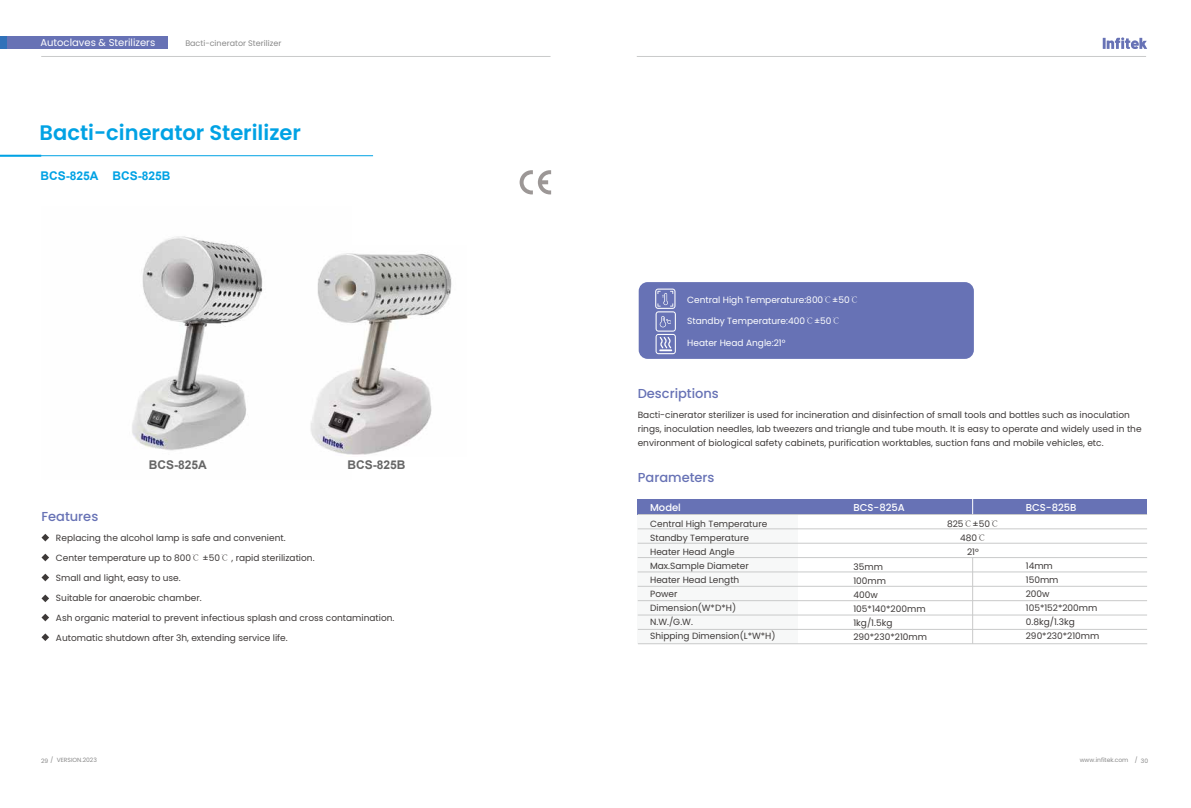
<style>
.page{position:relative;width:1191px;height:808px;background:#fff}
.page>*{position:absolute;margin:0;border:0;box-sizing:border-box;transform-origin:0 0}
.t1{font:600 21px "Poppins";color:#00a2e4}
.t2{font:500 13px "Poppins";color:#6772b5}
.t3{font:700 12px "Arial";color:#00a2e4}
.t4{font:700 12px "Arial";color:#666}
.t5{font:10px "Poppins";color:#fff}
.t6{font:500 10px "Poppins";color:#fff}
.t7{font:9px/14px "Poppins";color:#3e3a39}
.t8{font:9px "Poppins";color:#fff}
.t9{font:8px "Poppins";color:#898989}
.t10{font:6px "Poppins";color:#898989}
.s1{font-family:"Adobe Song Std";font-weight:300}
</style>
<div class="page">
<img style="left:132px;top:236px;width:131px;height:215px">
<svg style="left:519px;top:170px;width:32px;height:24px"></svg>
<div style="left:8px;top:36px;width:160px;height:13px;background:#6772b5"></div>
<div style="left:0;top:36px;width:7px;height:13px;background:#3071b9"></div>
<hr style="left:636px;top:56px;width:510px;height:1px;background:#c9caca">
<hr style="left:41px;top:56px;width:509px;height:1px;background:#c9caca">
<hr style="left:0;top:155px;width:373px;height:1px;background:#00a2e4">
<hr style="left:0;top:155px;width:41px;height:2px;background:#00a2e4">
<div style="left:638px;top:282px;width:335px;height:77px;background:#6772b5;border-radius:9px"></div>
<div style="left:637px;top:514px;width:161px;height:130px;background:#f7f8f8"></div>
<hr style="left:637px;top:529px;width:510px;height:1px;background:#c9caca">
<hr style="left:637px;top:543px;width:510px;height:1px;background:#c9caca">
<hr style="left:637px;top:557px;width:510px;height:1px;background:#c9caca">
<hr style="left:637px;top:572px;width:510px;height:1px;background:#c9caca">
<hr style="left:637px;top:586px;width:510px;height:1px;background:#c9caca">
<hr style="left:637px;top:600px;width:510px;height:1px;background:#c9caca">
<hr style="left:637px;top:615px;width:510px;height:1px;background:#c9caca">
<hr style="left:638px;top:629px;width:509px;height:1px;background:#c9caca">
<hr style="left:638px;top:643px;width:509px;height:1px;background:#c9caca">
<div style="left:637px;top:499px;width:510px;height:15px;background:#6772b5"></div>
<hr style="left:637px;top:514px;width:510px;height:1px;background:#c9caca">
<hr style="left:972px;top:557px;width:1px;height:87px;background:#c9caca">
<svg style="left:972px;top:499px;width:1px;height:15px"></svg>
<svg style="left:41px;top:534px;width:8px;height:7px"></svg>
<svg style="left:41px;top:633px;width:8px;height:8px"></svg>
<svg style="left:41px;top:554px;width:8px;height:7px"></svg>
<svg style="left:41px;top:574px;width:8px;height:7px"></svg>
<svg style="left:41px;top:594px;width:8px;height:8px"></svg>
<svg style="left:41px;top:614px;width:8px;height:7px"></svg>
<svg style="left:655px;top:289px;width:21px;height:65px"></svg>
<svg style="left:1102px;top:37px;width:45px;height:12px"></svg>
<img style="left:310px;top:253px;width:142px;height:202px">
<p class="t5" style="left:40px;top:36px;width:116px">Autoclaves &amp; Sterilizers</p>
<p class="t9" style="left:185px;top:38px;width:97px">Bacti-cinerator Sterilizer</p>
<h1 class="t1" style="left:40px;top:120px;width:263px">Bacti-cinerator Sterilizer</h1>
<h3 class="t3" style="left:40px;top:167px;width:132px">BCS-825A BCS-825B</h3>
<h3 class="t4" style="left:149px;top:456px;width:60px">BCS-825A</h3>
<h3 class="t4" style="left:347px;top:456px;width:60px">BCS-825B</h3>
<h2 class="t2" style="left:41px;top:509px;width:58px">Features</h2>
<p class="t7" style="left:56px;top:531px;width:231px">Replacing the alcohol lamp is safe and convenient.</p>
<p class="t7" style="left:56px;top:551px;width:260px">Center temperature up to 800<span class="s1">℃</span> ±50<span class="s1">℃</span> , rapid sterilization.</p>
<p class="t7" style="left:56px;top:571px;width:126px">Small and light, easy to use.</p>
<p class="t7" style="left:56px;top:591px;width:147px">Suitable for anaerobic chamber.</p>
<p class="t7" style="left:56px;top:611px;width:340px">Ash organic material to prevent infectious splash and cross contamination.</p>
<p class="t7" style="left:56px;top:631px;width:233px">Automatic shutdown after 3h, extending service life.</p>
<p class="t8" style="left:687px;top:295px;width:173px">Central High Temperature:800<span class="s1">℃</span>±50<span class="s1">℃</span></p>
<p class="t8" style="left:687px;top:315px;width:155px">Standby Temperature:400<span class="s1">℃</span>±50<span class="s1">℃</span></p>
<p class="t8" style="left:687px;top:338px;width:100px">Heater Head Angle:21°</p>
<h2 class="t2" style="left:637px;top:386px;width:83px">Descriptions</h2>
<p class="t7" style="left:637px;top:408px;width:505px">Bacti-cinerator sterilizer is used for incineration and disinfection of small tools and bottles such as inoculation rings, inoculation needles, lab tweezers and triangle and tube mouth. It is easy to operate and widely used in the environment of biological safety cabinets, purification worktables, suction fans and mobile vehicles, etc.</p>
<h2 class="t2" style="left:637px;top:470px;width:78px">Parameters</h2>
<p class="t6" style="left:650px;top:501px;width:32px">Model</p>
<p class="t7" style="left:650px;top:517px;width:127px">Central High Temperature<br>Standby Temperature<br>Heater Head Angle<br>Max.Sample Diameter<br>Heater Head Length<br>Power<br>Dimension(W*D*H)<br>N.W./G.W.<br>Shipping Dimension(L*W*H)</p>
<p class="t7" style="left:947px;top:517px;width:53px;text-align:center">825<span class="s1">℃</span>±50<span class="s1">℃<br></span>480<span class="s1">℃<br></span>21°</p>
<p class="t6" style="left:853px;top:501px;width:53px">BCS-825A</p>
<p class="t6" style="left:1025px;top:501px;width:52px">BCS-825B</p>
<p class="t7" style="left:853px;top:559px;width:75px">35mm<br>100mm<br>400w<br>105*140*200mm<br>1kg/1.5kg<br>290*230*210mm</p>
<p class="t7" style="left:1025px;top:559px;width:75px">14mm<br>150mm<br>200w<br>105*152*200mm<br>0.8kg/1.3kg<br>290*230*210mm</p>
<p class="t10" style="left:41px;top:757px;width:57px">29 / VERSION.2023</p>
<p class="t10" style="left:1079px;top:757px;width:70px">www.infitek.com / 30</p>
</div>
